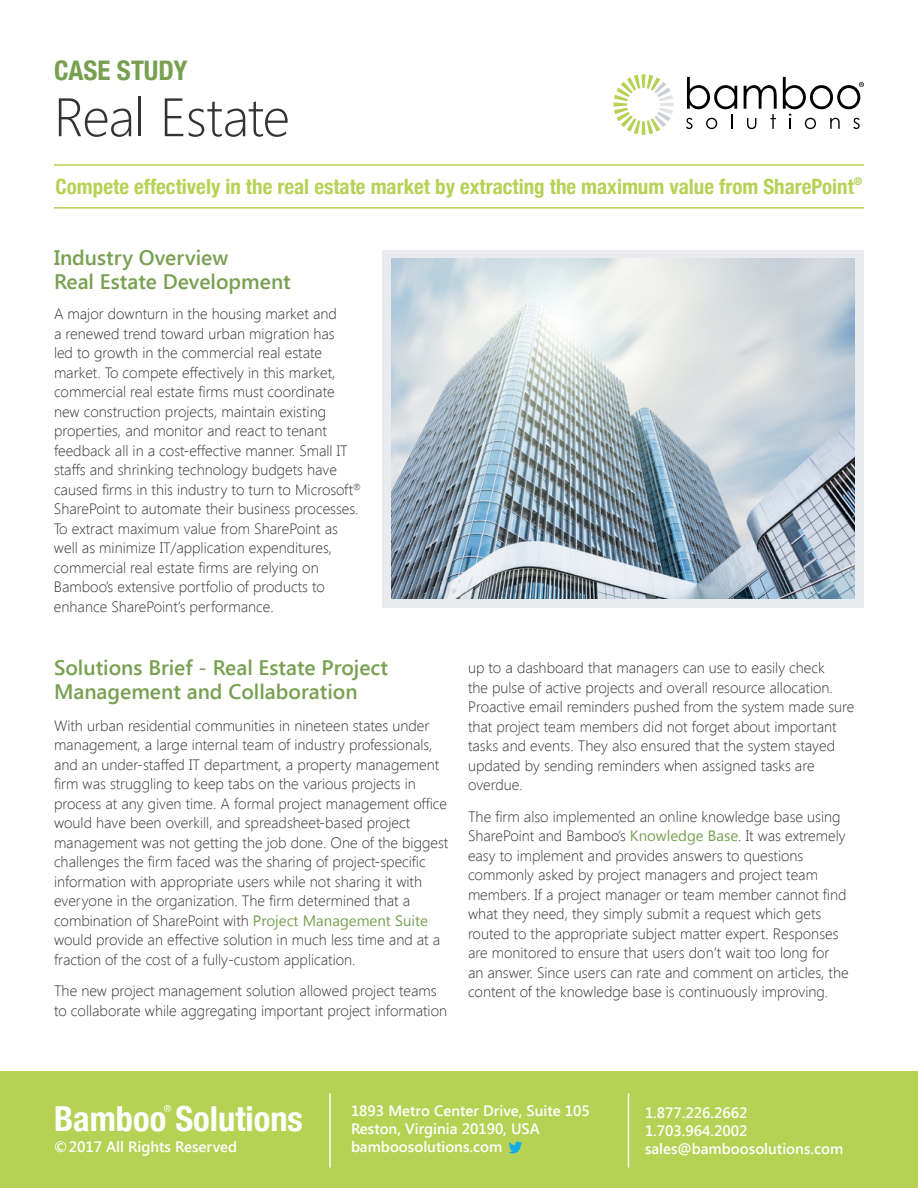
<style>
.page{position:relative;width:918px;height:1188px;background:#fff}
.page>*{position:absolute;margin:0;border:0;box-sizing:border-box;transform-origin:0 0}
.t1{font:300 54px "Segoe UI";letter-spacing:-.02em;color:#333}
.t2{font:700 condensed 34.5px "Helvetica Neue";color:#fff}
.t3{font:700 condensed 27px "Helvetica Neue";color:#78a051}
.t4{font:600 21px/24px "Segoe UI";color:#78a051}
.t5{font:700 condensed 21px "Helvetica Neue";color:#b6d254}
.t6{font:300 15px/19.5px "Segoe UI";color:#333}
.t7{font:600 15px/18px "Segoe UI";color:#fff}
.t8{font:9.6px "Helvetica Neue";color:#fff}
.s1{font-weight:400;color:#78a051}
</style>
<div class="page">
<div style="left:382px;top:250px;width:482px;height:358px;background:#eaebee"></div>
<svg style="left:686px;top:77px;width:51px;height:52px"></svg>
<svg style="left:744px;top:85px;width:33px;height:44px"></svg>
<svg style="left:783px;top:77px;width:81px;height:52px"></svg>
<svg style="left:614px;top:74px;width:60px;height:61px"></svg>
<hr style="left:54px;top:164px;width:810px;height:2px;background:#b6d254">
<hr style="left:54px;top:207px;width:810px;height:2px;background:#b6d254">
<div style="left:0;top:1071px;width:918px;height:117px;background:#b6d254"></div>
<hr style="left:628px;top:1093px;width:1px;height:75px;background:#fff">
<hr style="left:329px;top:1093px;width:2px;height:75px;background:#fff">
<svg style="left:508px;top:1142px;width:14px;height:12px"></svg>
<img style="left:392px;top:258px;width:463px;height:340px">
<h3 class="t3" style="left:54px;top:48px;width:135px">CASE STUDY</h3>
<h1 class="t1" style="left:54px;top:80px;width:238px">Real Estate</h1>
<h3 class="t5" style="left:56px;top:169px;width:808px">Compete effectively in the real estate market by extracting the maximum value from SharePoint<sup>®</sup></h3>
<h3 class="t4" style="left:54px;top:245px;width:238px">Industry Overview<br>Real Estate Development</h3>
<p class="t6" style="left:54px;top:304px;width:308px">A major downturn in the housing market and<br>a renewed trend toward urban migration has<br>led to growth in the commercial real estate market. To compete effectively in this market, commercial real estate firms must coordinate new construction projects, maintain existing properties, and monitor and react to tenant feedback all in a cost-effective manner. Small IT staffs and shrinking technology budgets have caused firms in this industry to turn to Microsoft<sup>® </sup>SharePoint to automate their business processes.<br>To extract maximum value from SharePoint as well as minimize IT/application expenditures, commercial real estate firms are relying on Bamboo’s extensive portfolio of products to enhance SharePoint’s performance.</p>
<h3 class="t4" style="left:54px;top:655px;width:335px">Solutions Brief - Real Estate Project<br>Management and Collaboration</h3>
<p class="t6" style="left:54px;top:715px;width:396px">With urban residential communities in nineteen states under management, a large internal team of industry professionals, and an under-staffed IT department, a property management firm was struggling to keep tabs on the various projects in process at any given time. A formal project management office would have been overkill, and spreadsheet-based project management was not getting the job done. One of the biggest challenges the firm faced was the sharing of project-specific information with appropriate users while not sharing it with everyone in the organization. The firm determined that a combination of SharePoint with <span class="s1">Project Management Suite </span>would provide an effective solution in much less time and at a fraction of the cost of a fully-custom application.</p>
<p class="t6" style="left:54px;top:981px;width:395px">The new project management solution allowed project teams to collaborate while aggregating important project information</p>
<p class="t6" style="left:468px;top:658px;width:388px">up to a dashboard that managers can use to easily check<br>the pulse of active projects and overall resource allocation.<br>Proactive email reminders pushed from the system made sure that project team members did not forget about important tasks and events. They also ensured that the system stayed updated by sending reminders when assigned tasks are overdue.</p>
<p class="t6" style="left:468px;top:806px;width:382px">The firm also implemented an online knowledge base using SharePoint and Bamboo’s <span class="s1">Knowledge Base</span>. It was extremely easy to implement and provides answers to questions commonly asked by project managers and project team members. If a project manager or team member cannot find what they need, they simply submit a request which gets routed to the appropriate subject matter expert. Responses are monitored to ensure that users don’t wait too long for an answer. Since users can rate and comment on articles, the content of the knowledge base is continuously improving.</p>
<p class="t8" style="left:164px;top:1102px;width:9px">®</p>
<p class="t7" style="left:54px;top:1137px;width:185px">©2017 All Rights Reserved</p>
<h2 class="t2" style="left:54px;top:1090px;width:250px">Bamboo Solutions</h2>
<p class="t7" style="left:351px;top:1101px;width:240px">1893 Metro Center Drive, Suite 105<br>Reston, Virginia 20190, USA bamboosolutions.com</p>
<p class="t7" style="left:645px;top:1103px;width:200px">1.877.226.2662<br>1.703.964.2002 sales@bamboosolutions.com</p>
</div>
